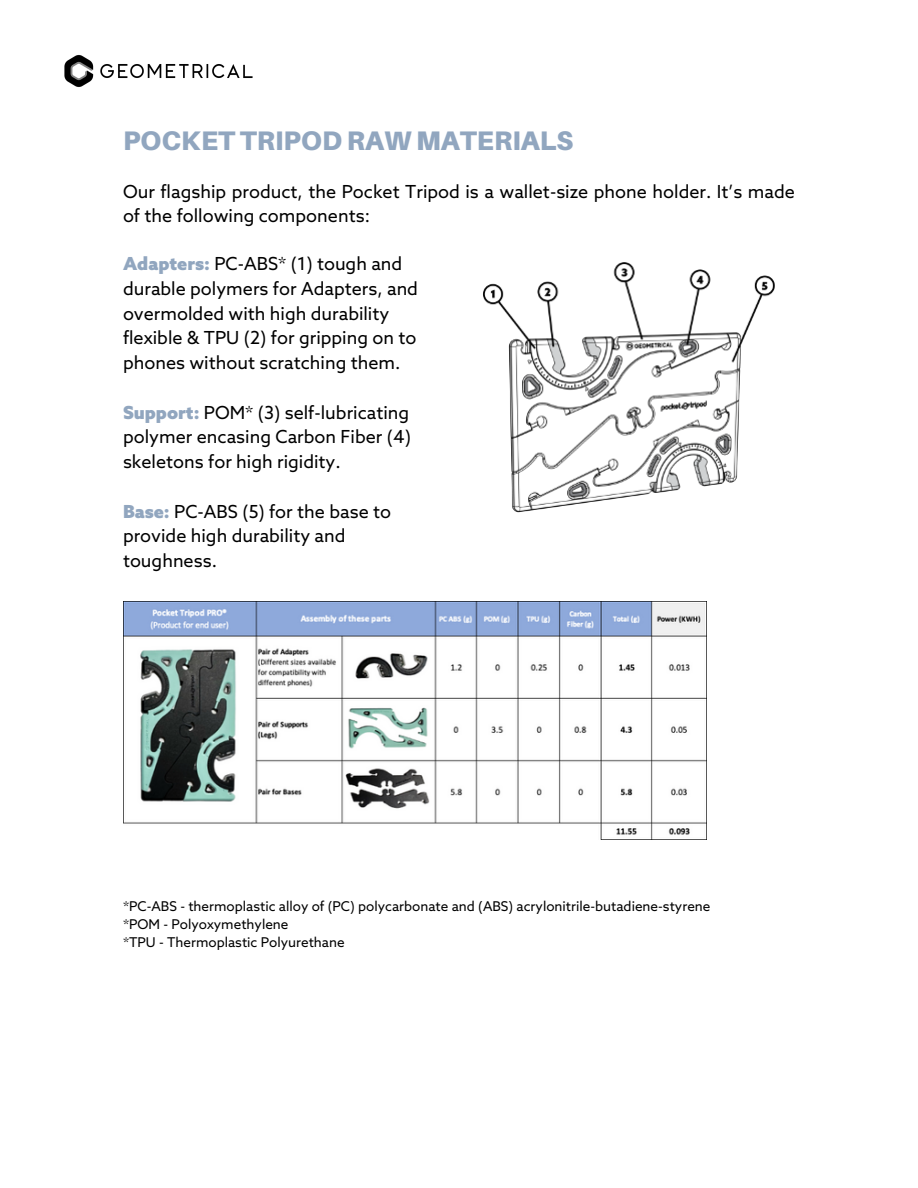
<style>
.page{position:relative;width:918px;height:1188px;background:#fff}
.page>*{position:absolute;margin:0;border:0;box-sizing:border-box;transform-origin:0 0}
.t1{font:900 26.85px "Aileron";color:#91a6bf}
.t2{font:18px/24.8px "Azo Sans";color:#000}
.t3{font:13.5px "Azo Sans";color:#000}
.s1{font-weight:900;color:#91a6bf}
</style>
<div class="page">
<img style="left:471px;top:232px;width:324px;height:318px;border-radius:26px">
<img style="left:64px;top:55px;width:189px;height:32px">
<img style="left:123px;top:601px;width:584px;height:239px">
<p class="t1" style="left:123px;top:124px;width:452px">POCKET TRIPOD RAW MATERIALS</p>
<p class="t2" style="left:123px;top:180px;width:673px">Our flagship product, the Pocket Tripod is a wallet-size phone holder. It’s made of the following components:</p>
<p class="t2" style="left:123px;top:253px;width:297px"><span class="s1">Adapters:</span> PC-ABS* (1) tough and durable polymers for Adapters, and overmolded with high durability flexible &amp; TPU (2) for gripping on to phones without scratching them.</p>
<p class="t2" style="left:123px;top:401px;width:290px;text-align:justify"><span class="s1">Support:</span> POM* (3) self-lubricating polymer encasing Carbon Fiber (4) skeletons for high rigidity.</p>
<p class="t2" style="left:123px;top:500px;width:270px"><span class="s1">Base:</span> PC-ABS (5) for the base to provide high durability and toughness.</p>
<p class="t3" style="left:123px;top:899px;width:589px">*PC-ABS - thermoplastic alloy of (PC) polycarbonate and (ABS) acrylonitrile-butadiene-styrene</p>
<p class="t3" style="left:123px;top:917px;width:167px">*POM - Polyoxymethylene</p>
<p class="t3" style="left:123px;top:935px;width:223px">*TPU - Thermoplastic Polyurethane</p>
</div>
